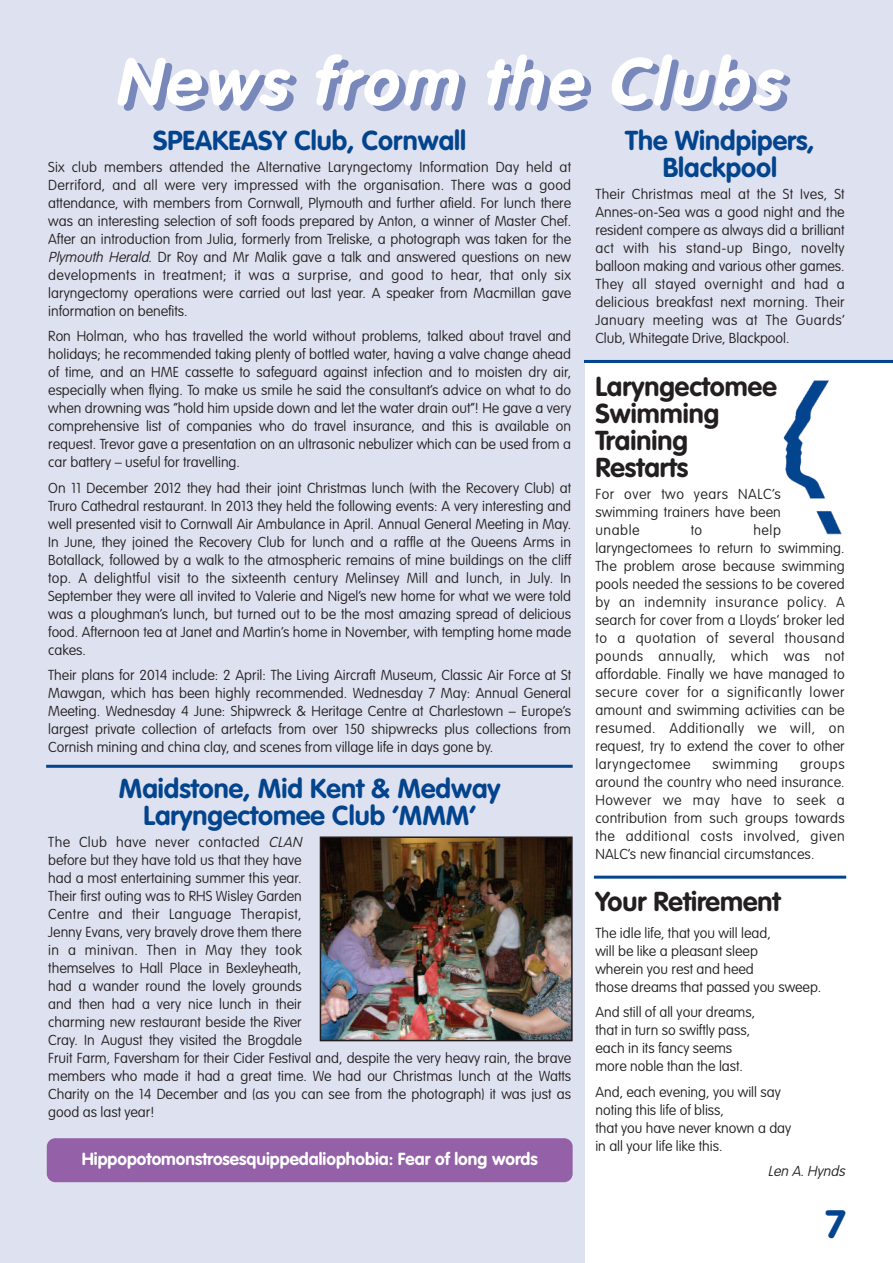
<style>
.page{position:relative;width:893px;height:1263px;background:#fff}
.page>*{position:absolute;margin:0;border:0;box-sizing:border-box;transform-origin:0 0}
.t1{font:italic 700 66px "VAG Rounded";color:#7988ba}
.t2{font:700 39px "VAG Rounded";color:#02448d}
.t3{font:700 27px/27px "VAG Rounded";color:#02448d;text-align:center}
.t4{font:700 27px/27px "VAG Rounded";color:#231f20}
.t5{font:700 17.25px "VAG Rounded";color:#fff}
.t6{font:100 14.25px/18px "VAG Rounded";color:#231f20;text-align:justify}
.t7{font:italic 100 14.25px "VAG Rounded";color:#231f20}
.t8{font:100 14.25px "VAG Rounded";letter-spacing:.035em;color:#231f20}
.s1{font-style:italic}
</style>
<div class="page">
<div style="left:0;top:336px;width:584px;height:927px;background:#dee1ef"></div>
<div style="left:0;top:0;width:893px;height:360px;background:#dee1ef"></div>
<hr style="left:46px;top:765px;width:527px;height:3px;background:#02448d">
<img style="left:323px;top:839px;width:247px;height:199px">
<div style="left:320px;top:836px;width:253px;height:205px;border:2px solid #231f20"></div>
<hr style="left:584px;top:360px;width:309px;height:3px;background:#02448d">
<hr style="left:594px;top:876px;width:252px;height:3px;background:#02448d">
<div style="left:47px;top:1138px;width:526px;height:44px;background:#9460a8;border-radius:9px"></div>
<img style="left:783px;top:380px;width:59px;height:155px">
<h1 class="t1" style="left:120px;top:60px;width:680px">News from the Clubs</h1>
<h3 class="t3" style="left:153px;top:129px;width:315px">SPEAKEASY Club, Cornwall</h3>
<p class="t6" style="left:48px;top:159px;width:524px">Six club members attended the Alternative Laryngectomy Information Day held at Derriford, and all were very impressed with the organisation. There was a good attendance, with members from Cornwall, Plymouth and further afield. For lunch there was an interesting selection of soft foods prepared by Anton, a winner of Master Chef.<br>After an introduction from Julia, formerly from Treliske, a photograph was taken for the <span class="s1">Plymouth Herald</span>. Dr Roy and Mr Malik gave a talk and answered questions on new developments in treatment; it was a surprise, and good to hear, that only six laryngectomy operations were carried out last year. A speaker from Macmillan gave information on benefits.</p>
<p class="t6" style="left:48px;top:328px;width:524px">Ron Holman, who has travelled the world without problems, talked about travel and holidays; he recommended taking plenty of bottled water, having a valve change ahead of time, and an HME cassette to safeguard against infection and to moisten dry air, especially when flying. To make us smile he said the consultant’s advice on what to do when drowning was “hold him upside down and let the water drain out”! He gave a very comprehensive list of companies who do travel insurance, and this is available on request. Trevor gave a presentation on an ultrasonic nebulizer which can be used from a car battery – useful for travelling.</p>
<p class="t6" style="left:48px;top:480px;width:524px">On 11 December 2012 they had their joint Christmas lunch (with the Recovery Club) at Truro Cathedral restaurant. In 2013 they held the following events: A very interesting and well presented visit to Cornwall Air Ambulance in April. Annual General Meeting in May.<br>In June, they joined the Recovery Club for lunch and a raffle at the Queens Arms in Botallack, followed by a walk to the atmospheric remains of mine buildings on the cliff top. A delightful visit to the sixteenth century Melinsey Mill and lunch, in July. In September they were all invited to Valerie and Nigel’s new home for what we were told was a ploughman’s lunch, but turned out to be the most amazing spread of delicious food. Afternoon tea at Janet and Martin’s home in November, with tempting home made cakes.</p>
<p class="t6" style="left:48px;top:667px;width:524px">Their plans for 2014 include: 2 April: The Living Aircraft Museum, Classic Air Force at St Mawgan, which has been highly recommended. Wednesday 7 May: Annual General Meeting. Wednesday 4 June: Shipwreck &amp; Heritage Centre at Charlestown – Europe’s largest private collection of artefacts from over 150 shipwrecks plus collections from Cornish mining and china clay, and scenes from village life in days gone by.</p>
<h3 class="t3" style="left:119px;top:776px;width:383px">Maidstone, Mid Kent &amp; Medway<br>Laryngectomee Club ‘MMM’</h3>
<p class="t6" style="left:48px;top:834px;width:524px;text-align:left">The Club have never contacted <span class="s1">CLAN<br></span>before but they have told us that they have<br>had a most entertaining summer this year.<br>Their first outing was to RHS Wisley Garden<br>Centre and their Language Therapist,<br>Jenny Evans, very bravely drove them there<br>in a minivan. Then in May they took<br>themselves to Hall Place in Bexleyheath,<br>had a wander round the lovely grounds<br>and then had a very nice lunch in their<br>charming new restaurant beside the River<br>Cray. In August they visited the Brogdale<br>Fruit Farm, Faversham for their Cider Festival and, despite the very heavy rain, the brave members who made it had a great time. We had our Christmas lunch at the Watts Charity on the 14 December and (as you can see from the photograph) it was just as good as last year!</p>
<p class="t5" style="left:82px;top:1152px;width:457px">Hippopotomonstrosesquippedaliophobia: Fear of long words</p>
<h3 class="t3" style="left:625px;top:129px;width:191px">The Windpipers,<br>Blackpool</h3>
<p class="t6" style="left:595px;top:186px;width:251px">Their Christmas meal at the St Ives, St Annes-on-Sea was a good night and the resident compere as always did a brilliant act with his stand-up Bingo, novelty balloon making and various other games.<br>They all stayed overnight and had a delicious breakfast next morning. Their January meeting was at The Guards’ Club, Whitegate Drive, Blackpool.</p>
<h3 class="t4" style="left:595px;top:375px;width:183px">Laryngectomee<br>Swimming<br>Training<br>Restarts</h3>
<p class="t6" style="left:595px;top:486px;width:187px">For over two years NALC’s swimming trainers have been unable</p>
<p class="t6" style="left:595px;top:522px;width:251px;text-align:left;text-indent:158px">help laryngectomees to return to swimming.<br>The problem arose because swimming pools needed the sessions to be covered by an indemnity insurance policy. A search for cover from a Lloyds’ broker led to a quotation of several thousand pounds annually, which was not affordable. Finally we have managed to secure cover for a significantly lower amount and swimming activities can be resumed. Additionally we will, on request, try to extend the cover to other laryngectomee</p>
<p class="t6" style="left:691px;top:522px;width:13px">to</p>
<p class="t8" style="left:712px;top:758px;width:67px">swimming</p>
<p class="t6" style="left:595px;top:756px;width:251px;text-indent:205px">groups around the country who need insurance.<br>However we may have to seek a contribution from such groups towards the additional costs involved, given NALC’s new financial circumstances.</p>
<h3 class="t4" style="left:595px;top:890px;width:187px">Your Retirement</h3>
<p class="t6" style="left:595px;top:925px;width:227px;text-align:left">The idle life, that you will lead,<br>will be like a pleasant sleep<br>wherein you rest and heed<br>those dreams that passed you sweep.</p>
<p class="t6" style="left:595px;top:1004px;width:161px;text-align:left">And still of all your dreams, that in turn so swiftly pass, each in its fancy seems more noble than the last.</p>
<p class="t6" style="left:595px;top:1083px;width:197px;text-align:left">And, each evening, you will say noting this life of bliss,<br>that you have never known a day in all your life like this.</p>
<p class="t7" style="left:768px;top:1165px;width:81px">Len A. Hynds</p>
<h2 class="t2" style="left:825px;top:1208px;width:22px">7</h2>
</div>
